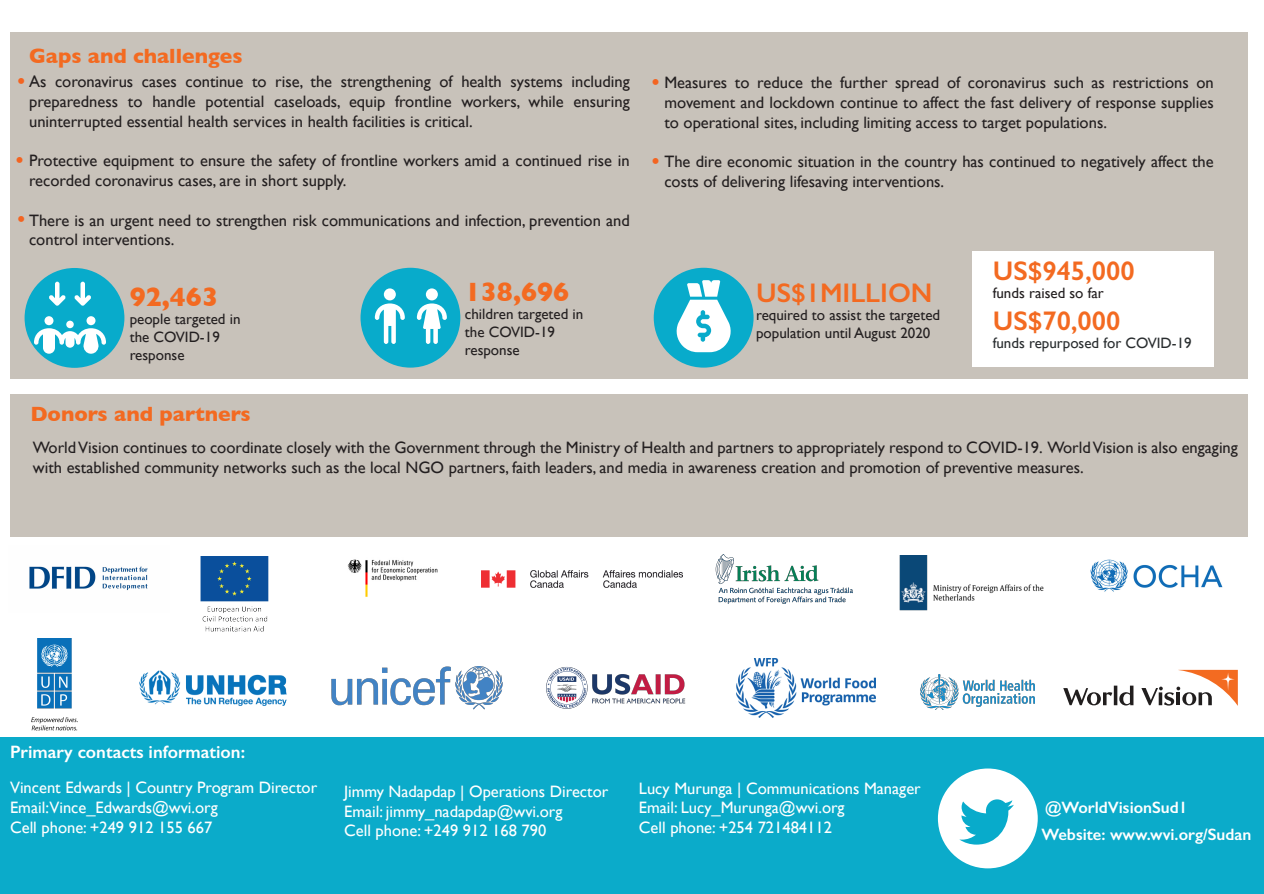
<style>
.page{position:relative;width:1264px;height:894px;background:#fff}
.page>*{position:absolute;margin:0;border:0;box-sizing:border-box;transform-origin:0 0}
.t1{font:600 27px "Gill Sans";color:#f36a21}
.t2{font:700 27px "Gill Sans";color:#f36a21}
.t3{font:700 21px "Gill Sans";color:#f36a21}
.t4{font:600 18px "Gill Sans";color:#fff}
.t5{font:16.5px/19.8px "Gill Sans";color:#231f20}
.t6{font:16.5px/19.8px "Gill Sans";color:#fff}
.t7{font:600 16.5px/26.5px "Gill Sans";color:#fff}
.t8{font:15px/18px "Gill Sans";color:#231f20}
.t9{font:15px "Gill Sans";color:#292d2f}
.s1{font-weight:700;font-size:18px;color:#f36421}
</style>
<div class="page">
<div style="left:10px;top:32px;width:1237px;height:346px;background:#c8c2ba"></div>
<div style="left:972px;top:250px;width:241px;height:116px;background:#fff"></div>
<div style="left:10px;top:395px;width:1237px;height:142px;background:#c8c2ba"></div>
<div style="left:653px;top:268px;width:100px;height:99px;background:#08abcb;border-radius:50%"></div>
<div style="left:360px;top:268px;width:100px;height:99px;background:#08abcb;border-radius:50%"></div>
<div style="left:25px;top:268px;width:99px;height:100px;background:#08abcb;border-radius:50%"></div>
<div style="left:0;top:737px;width:1263px;height:156px;background:#0babca"></div>
<div style="left:937px;top:768px;width:100px;height:100px;background:#fff;border-radius:50%"></div>
<svg style="left:959px;top:799px;width:54px;height:45px"></svg>
<svg style="left:375px;top:303px;width:30px;height:41px"></svg>
<div style="left:384px;top:288px;width:12px;height:12px;background:#fff;border-radius:50%"></div>
<svg style="left:417px;top:303px;width:30px;height:41px"></svg>
<div style="left:426px;top:288px;width:12px;height:12px;background:#fff;border-radius:50%"></div>
<svg style="left:34px;top:328px;width:72px;height:25px"></svg>
<div style="left:86px;top:316px;width:9px;height:9px;background:#fff;border-radius:50%"></div>
<div style="left:44px;top:316px;width:9px;height:9px;background:#fff;border-radius:50%"></div>
<div style="left:66px;top:320px;width:8px;height:8px;background:#fff;border-radius:50%"></div>
<svg style="left:49px;top:281px;width:17px;height:24px"></svg>
<svg style="left:74px;top:281px;width:17px;height:24px"></svg>
<svg style="left:676px;top:280px;width:55px;height:72px"></svg>
<img style="left:200px;top:556px;width:69px;height:76px">
<img style="left:546px;top:667px;width:140px;height:42px">
<img style="left:347px;top:559px;width:91px;height:38px">
<img style="left:481px;top:570px;width:202px;height:18px">
<img style="left:899px;top:555px;width:145px;height:56px">
<img style="left:1090px;top:559px;width:133px;height:33px">
<img style="left:140px;top:670px;width:147px;height:36px">
<img style="left:331px;top:666px;width:172px;height:43px">
<img style="left:736px;top:658px;width:139px;height:59px">
<img style="left:29px;top:566px;width:119px;height:25px">
<svg style="left:1063px;top:669px;width:174px;height:36px"></svg>
<img style="left:715px;top:554px;width:137px;height:49px">
<img style="left:920px;top:674px;width:114px;height:35px">
<img style="left:31px;top:638px;width:47px;height:93px">
<p class="t3" style="left:29px;top:39px;width:215px">Gaps and challenges</p>
<p class="t5" style="left:29px;top:71px;width:602px;text-align:justify;text-indent:-12px"><span class="s1">•</span> As coronavirus cases continue to rise, the strengthening of health systems including preparedness to handle potential caseloads, equip frontline workers, while ensuring uninterrupted essential health services in health facilities is critical.</p>
<p class="t5" style="left:29px;top:150px;width:602px;text-indent:-14px"><span class="s1">•</span> Protective equipment to ensure the safety of frontline workers amid a continued rise in recorded coronavirus cases, are in short supply.</p>
<p class="t5" style="left:29px;top:210px;width:602px;text-indent:-12px"><span class="s1">•</span> There is an urgent need to strengthen risk communications and infection, prevention and control interventions.</p>
<h1 class="t2" style="left:130px;top:275px;width:90px">92,463</h1>
<p class="t8" style="left:130px;top:310px;width:112px">people targeted in the COVID-19 response</p>
<h1 class="t2" style="left:465px;top:271px;width:106px">138,696</h1>
<p class="t8" style="left:465px;top:305px;width:120px">children targeted in the COVID-19 response</p>
<p class="t5" style="left:651px;top:72px;width:564px"><span class="s1">•</span> Measures to reduce the further spread of coronavirus such as restrictions on</p>
<p class="t5" style="left:664px;top:92px;width:551px">movement and lockdown continue to affect the fast delivery of response supplies to operational sites, including limiting access to target populations.</p>
<p class="t5" style="left:651px;top:152px;width:564px"><span class="s1">•</span> The dire economic situation in the country has continued to negatively affect the</p>
<p class="t5" style="left:664px;top:171px;width:281px">costs of delivering lifesaving interventions.</p>
<h1 class="t1" style="left:756px;top:276px;width:178px">US$1MILLION</h1>
<p class="t8" style="left:756px;top:305px;width:185px">required to assist the targeted population until August 2020</p>
<h1 class="t1" style="left:992px;top:254px;width:143px">US$945,000</h1>
<p class="t8" style="left:992px;top:284px;width:113px">funds raised so far</p>
<h1 class="t1" style="left:992px;top:304px;width:129px">US$70,000</h1>
<p class="t9" style="left:992px;top:334px;width:200px">funds repurposed for COVID-19</p>
<p class="t3" style="left:30px;top:397px;width:222px">Donors and partners</p>
<p class="t5" style="left:33px;top:437px;width:1206px">World Vision continues to coordinate closely with the Government through the Ministry of Health and partners to appropriately respond to COVID-19. World Vision is also engaging with established community networks such as the local NGO partners, faith leaders, and media in awareness creation and promotion of preventive measures.</p>
<p class="t4" style="left:10px;top:741px;width:236px">Primary contacts information:</p>
<p class="t6" style="left:10px;top:777px;width:309px">Vincent Edwards | Country Program Director<br>Email:Vince_Edwards@wvi.org<br>Cell phone: +249 912 155 667</p>
<p class="t6" style="left:639px;top:777px;width:283px">Lucy Murunga | Communications Manager<br>Email: Lucy_Murunga@wvi.org<br>Cell phone: +254 721484112</p>
<p class="t6" style="left:344px;top:780px;width:266px">Jimmy Nadapdap | Operations Director<br>Email: jimmy_nadapdap@wvi.org<br>Cell phone: +249 912 168 790</p>
<p class="t7" style="left:1041px;top:794px;width:211px">@WorldVisionSud1<br>Website: www.wvi.org/Sudan</p>
</div>
